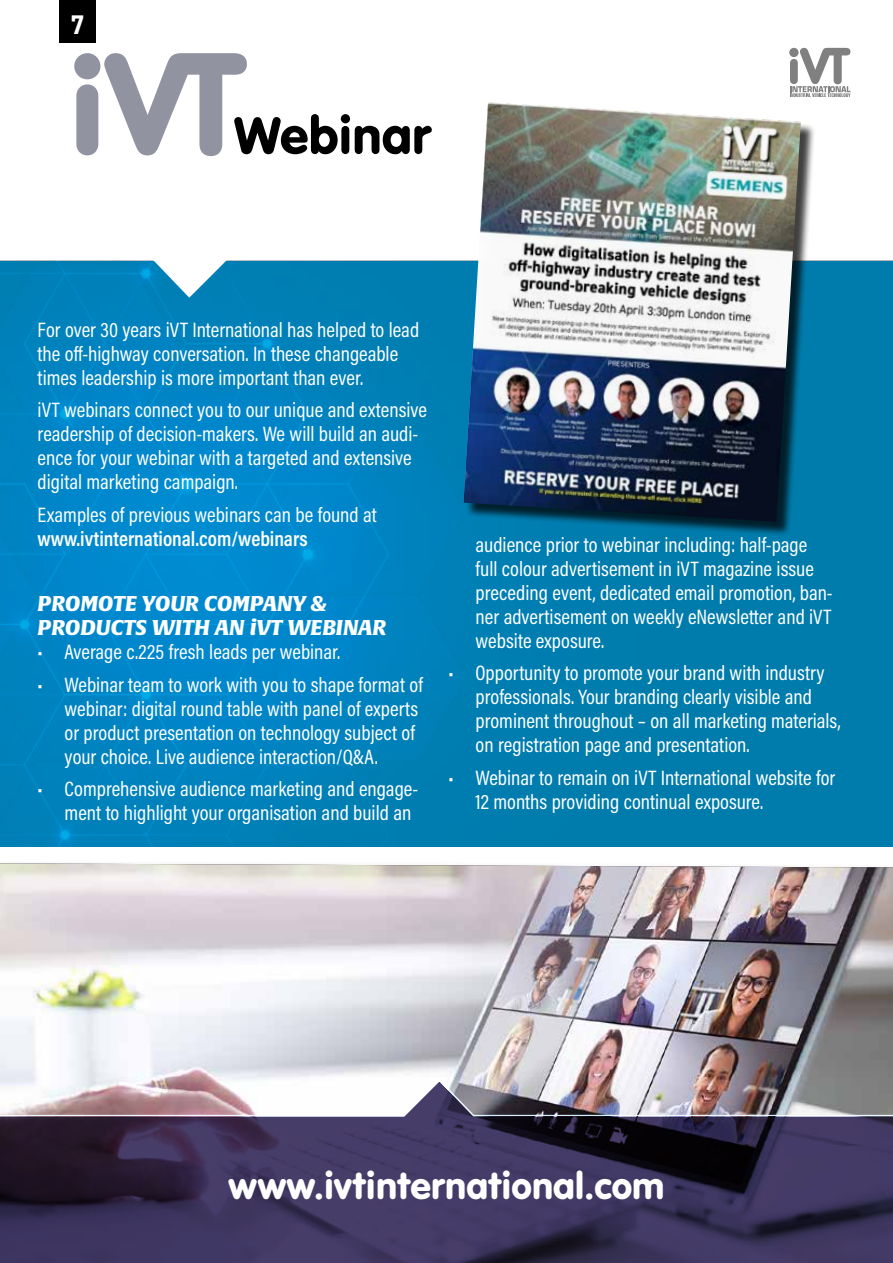
<style>
.page{position:relative;width:893px;height:1263px;background:#fff}
.page>*{position:absolute;margin:0;border:0;box-sizing:border-box;transform-origin:0 0}
.t1{font:54px "VAG Rundschrift D";color:#000}
.t2{font:39px "VAG Rundschrift D";color:#fff}
.t3{font:700 27px "DIN2014";color:#fff}
.t4{font:21px/24px "Acumin Pro Cond";color:#fff}
.t5{font:italic 21px/24px "Alverata Bl";color:#fff}
.t6{font:600 21px "Acumin Pro Cond";color:#fff}
</style>
<div class="page">
<img style="left:0;top:261px;width:893px;height:585px">
<img style="left:0;top:863px;width:893px;height:215px">
<svg style="left:150px;top:260px;width:81px;height:38px"></svg>
<svg style="left:0;top:1078px;width:893px;height:185px;background:#524967"></svg>
<svg style="left:74px;top:53px;width:173px;height:103px"></svg>
<div style="left:466px;top:104px;width:349px;height:432px;background:#000;opacity:.75"></div>
<img style="left:463px;top:102px;width:338px;height:420px">
<svg style="left:789px;top:48px;width:61px;height:49px"></svg>
<div style="left:60px;top:0;width:36px;height:43px;background:#000"></div>
<p class="t3" style="left:70px;top:7px;width:16px">7</p>
<h1 class="t1" style="left:234px;top:104px;width:199px">Webinar</h1>
<p class="t4" style="left:38px;top:317px;width:383px">For over 30 years iVT International has helped to lead the off-highway conversation. In these changeable times leadership is more important than ever.</p>
<p class="t4" style="left:38px;top:398px;width:391px">iVT webinars connect you to our unique and extensive readership of decision-makers. We will build an audi&shy;ence for your webinar with a targeted and extensive digital marketing campaign.</p>
<p class="t4" style="left:38px;top:502px;width:341px">Examples of previous webinars can be found at</p>
<p class="t6" style="left:38px;top:525px;width:272px">www.ivtinternational.com/webinars</p>
<p class="t5" style="left:38px;top:592px;width:350px">PROMOTE YOUR COMPANY &amp;<br>PRODUCTS WITH AN iVT WEBINAR</p>
<p class="t4" style="left:38px;top:639px;width:304px">• Average c.225 fresh leads per webinar.</p>
<p class="t4" style="left:65px;top:672px;width:360px;text-indent:-27px">• Webinar team to work with you to shape format of webinar: digital round table with panel of experts or product presentation on technology subject of your choice. Live audience interaction/Q&amp;A.</p>
<p class="t4" style="left:65px;top:776px;width:355px;text-indent:-27px">• Comprehensive audience marketing and engage&shy;ment to highlight your organisation and build an</p>
<p class="t4" style="left:476px;top:532px;width:359px">audience prior to webinar including: half-page full colour advertisement in iVT magazine issue preceding event, dedicated email promotion, ban&shy;ner advertisement on weekly eNewsletter and iVT website exposure.</p>
<p class="t4" style="left:476px;top:660px;width:366px;text-indent:-27px">• Opportunity to promote your brand with industry professionals. Your branding clearly visible and prominent throughout – on all marketing materials, on registration page and presentation.</p>
<p class="t4" style="left:476px;top:765px;width:361px;text-indent:-27px">• Webinar to remain on iVT International website for<br>12 months providing continual exposure.</p>
<h2 class="t2" style="left:228px;top:1163px;width:438px">www.ivtinternational.com</h2>
</div>
